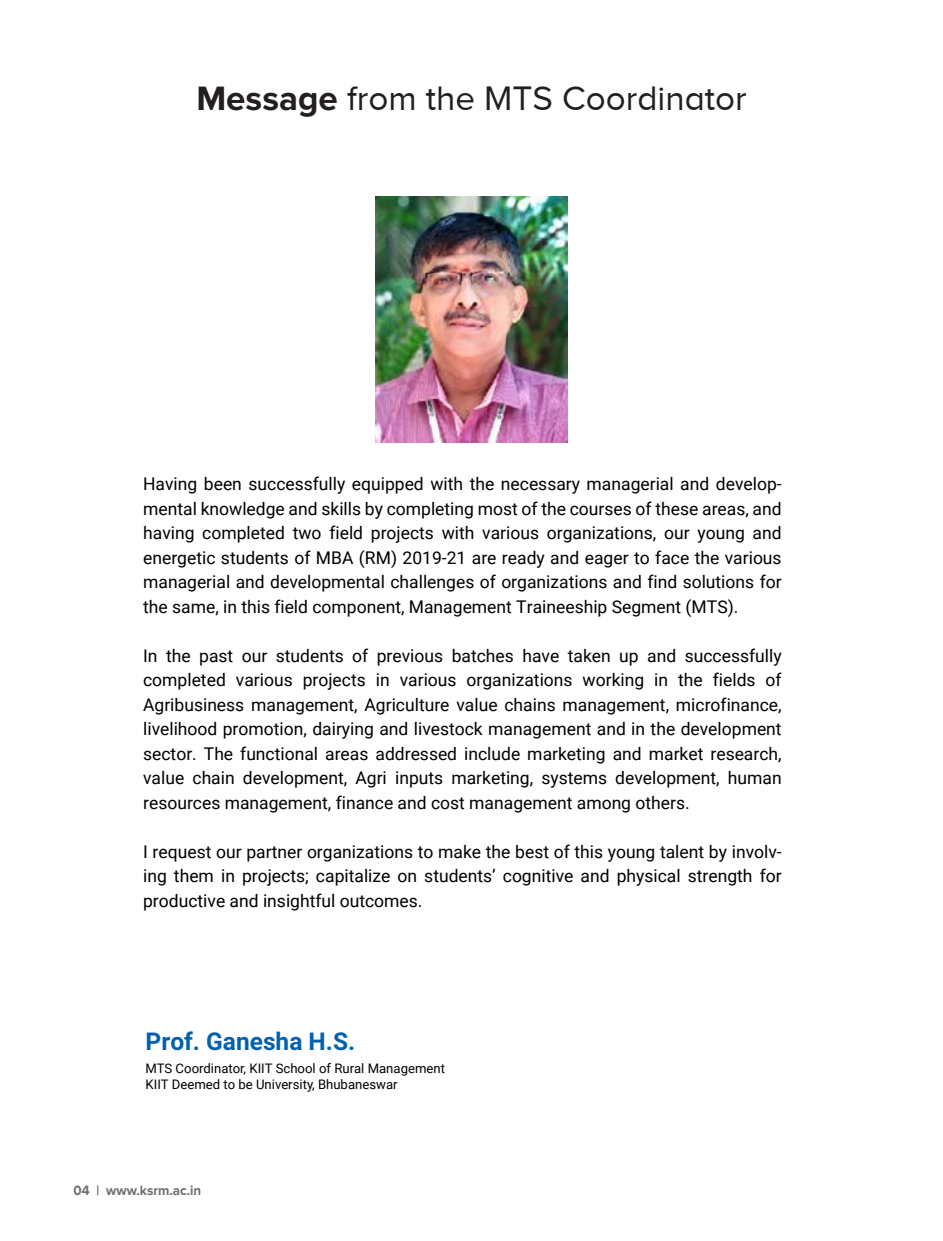
<style>
.page{position:relative;width:943px;height:1241px;background:#fff}
.page>*{position:absolute;margin:0;border:0;box-sizing:border-box;transform-origin:0 0}
.t1{font:35px "Proxima Nova A";color:#231f20}
.t2{font:700 24.5px "Roboto";color:#0061af}
.t3{font:17.5px/24.5px "Roboto";color:#000;text-align:justify}
.t4{font:700 14px "Proxima Nova";color:#6d6e71;scale:.95 1}
.t5{font:13.12px/15.8px "Roboto";color:#000}
.s1{font-family:"Proxima Nova";font-weight:700}
</style>
<div class="page">
<img style="left:375px;top:197px;width:193px;height:245px">
<h1 class="t1" style="left:196px;top:79px;width:552px"><span class="s1">Message</span> from the MTS Coordinator</h1>
<p class="t3" style="left:143px;top:471px;width:640px">Having been successfully equipped with the necessary managerial and develop&shy;mental knowledge and skills by completing most of the courses of these areas, and having completed two field projects with various organizations, our young and energetic students of MBA (RM) 2019-21 are ready and eager to face the various managerial and developmental challenges of organizations and find solutions for the same, in this field component, Management Traineeship Segment (MTS).</p>
<p class="t3" style="left:143px;top:642px;width:640px">In the past our students of previous batches have taken up and successfully completed various projects in various organizations working in the fields of Agribusiness management, Agriculture value chains management, microfinance, livelihood promotion, dairying and livestock management and in the development sector. The functional areas addressed include marketing and market research, value chain development, Agri inputs marketing, systems development, human resources management, finance and cost management among others.</p>
<p class="t3" style="left:143px;top:838px;width:640px">I request our partner organizations to make the best of this young talent by involv&shy;ing them in projects; capitalize on students’ cognitive and physical strength for productive and insightful outcomes.</p>
<h2 class="t2" style="left:146px;top:1023px;width:211px">Prof. Ganesha H.S.</h2>
<p class="t5" style="left:146px;top:1059px;width:301px">MTS Coordinator, KIIT School of Rural Management<br>KIIT Deemed to be University, Bhubaneswar</p>
<p class="t4" style="left:74px;top:1182px;width:136px">04 | www.ksrm.ac.in</p>
</div>
